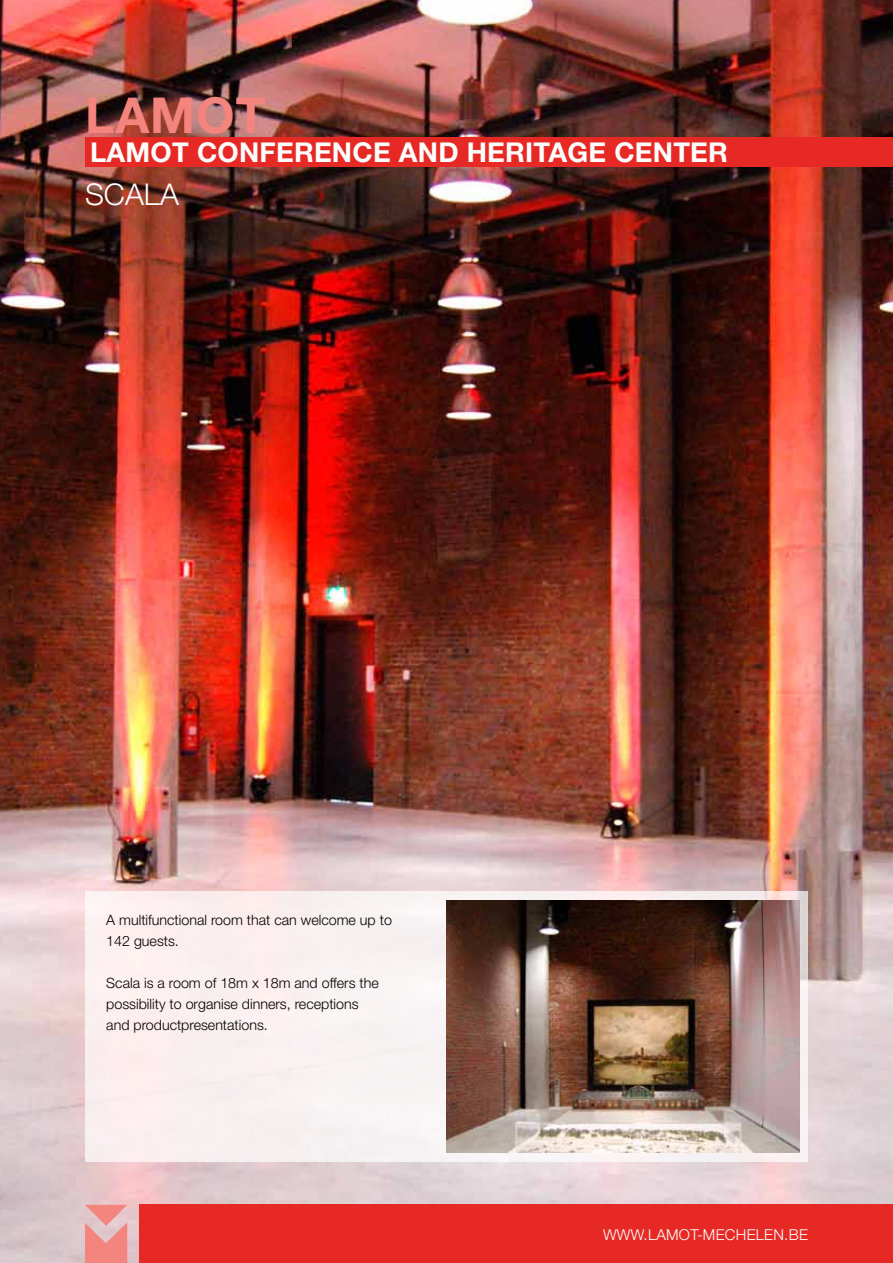
<style>
.page{position:relative;width:893px;height:1263px;background:#fff}
.page>*{position:absolute;margin:0;border:0;box-sizing:border-box;transform-origin:0 0}
.t1{font:700 49.5px "Helvetica Neue";letter-spacing:.02em;color:#f3847e}
.t2{font:300 30px "Helvetica Neue";color:#fff}
.t3{font:700 27.3px "Helvetica Neue";letter-spacing:.01em;color:#fff}
.t4{font:300 15px "Helvetica Neue";letter-spacing:.02em;color:#fff}
.t5{font:300 14.25px/21px "Helvetica Neue";color:#000}
</style>
<div class="page">
<img style="left:0;top:0;width:893px;height:1263px">
<div style="left:139px;top:1205px;width:754px;height:58px;background:#e72925"></div>
<svg style="left:85px;top:1205px;width:42px;height:58px;background:#ed9895"></svg>
<div style="left:85px;top:137px;width:808px;height:29px;background:#e72925"></div>
<div style="left:85px;top:891px;width:723px;height:270px;background:#f9f0f1"></div>
<img style="left:446px;top:901px;width:353px;height:251px">
<h1 class="t1" style="left:85px;top:85px;width:182px">LAMOT</h1>
<h3 class="t3" style="left:90px;top:135px;width:639px">LAMOT CONFERENCE AND HERITAGE CENTER</h3>
<h2 class="t2" style="left:85px;top:176px;width:95px">scala</h2>
<p class="t5" style="left:106px;top:909px;width:287px">A multifunctional room that can welcome up to<br>142 guests.</p>
<p class="t5" style="left:106px;top:972px;width:274px">Scala is a room of 18m x 18m and offers the possibility to organise dinners, receptions and productpresentations.</p>
<p class="t4" style="left:603px;top:1226px;width:15px">www</p>
<p class="t4" style="left:644px;top:1226px;width:166px">.lamot-mechelen.be</p>
</div>
